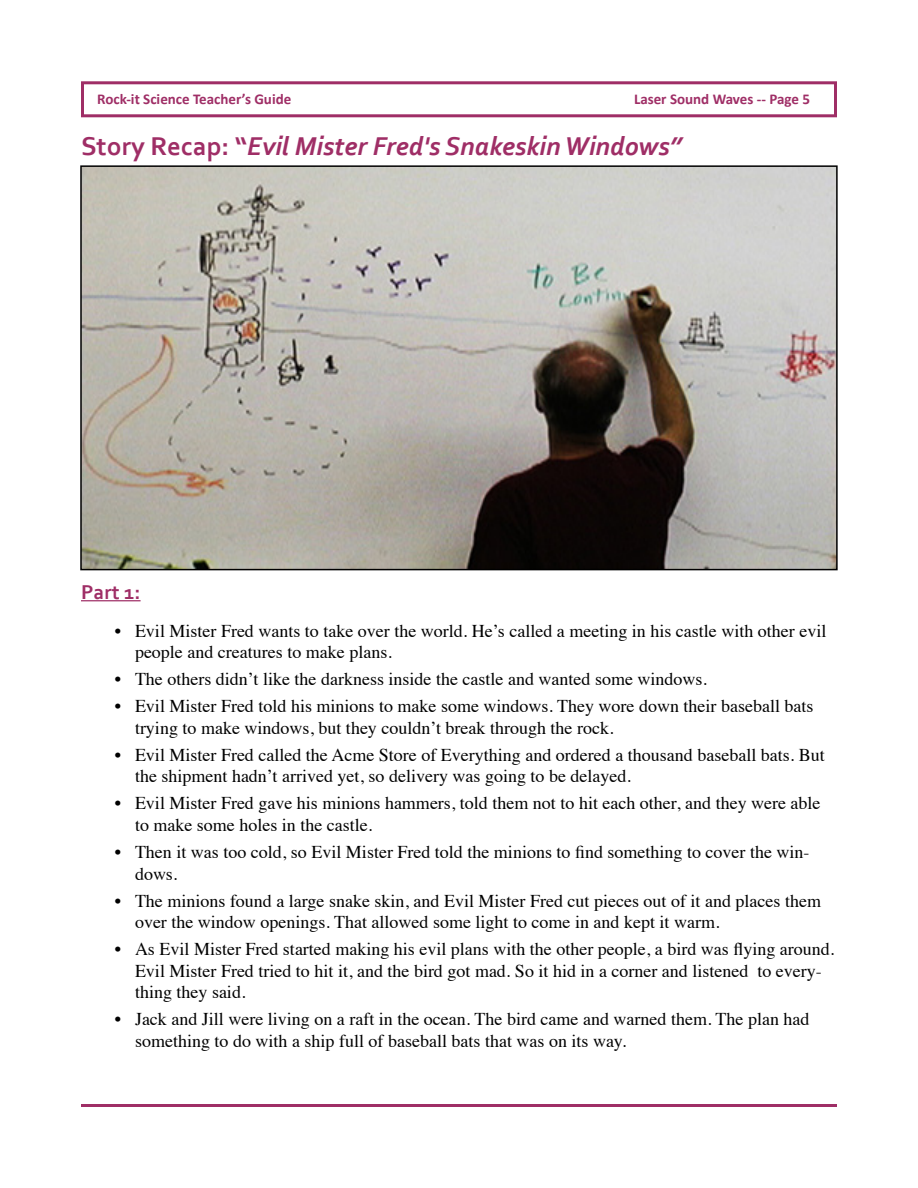
<style>
.page{position:relative;width:918px;height:1188px;background:#fff}
.page>*{position:absolute;margin:0;border:0;box-sizing:border-box;transform-origin:0 0}
.t1{font:italic 700 27px "Corbel";color:#9f2e66}
.t2{font:700 21px "Corbel";color:#9f2e66}
.t3{font:18px/21.6px "Times";color:#000}
.t4{font:700 15px "Calibri";color:#9f2e66}
.s1{font-style:normal}
</style>
<div class="page">
<div style="left:81px;top:81px;width:756px;height:36px;border:3px solid #9f2e66"></div>
<hr style="left:81px;top:1104px;width:756px;height:3px;background:#9f2e66">
<hr style="left:81px;top:600px;width:60px;height:1px;background:#9f2e66">
<img style="left:83px;top:168px;width:752px;height:399px">
<div style="left:80px;top:165px;width:758px;height:405px;border:2px solid #000"></div>
<p class="t4" style="left:97px;top:90px;width:196px">Rock-it Science Teacher’s Guide</p>
<p class="t4" style="left:634px;top:90px;width:177px">Laser Sound Waves -- Page 5</p>
<h1 class="t1" style="left:81px;top:129px;width:603px"><span class="s1">Story Recap: “</span>Evil Mister Fred's Snakeskin Windows”</h1>
<p class="t2" style="left:81px;top:579px;width:61px">Part 1:</p>
<p class="t3" style="left:135px;top:618px;width:693px;text-indent:-20px">• Evil Mister Fred wants to take over the world. He’s called a meeting in his castle with other evil people and creatures to make plans.</p>
<p class="t3" style="left:115px;top:667px;width:591px">• The others didn’t like the darkness inside the castle and wanted some windows.</p>
<p class="t3" style="left:135px;top:694px;width:680px;text-indent:-20px">• Evil Mister Fred told his minions to make some windows. They wore down their baseball bats trying to make windows, but they couldn’t break through the rock.</p>
<p class="t3" style="left:135px;top:742px;width:691px;text-indent:-20px">• Evil Mister Fred called the Acme Store of Everything and ordered a thousand baseball bats. But the shipment hadn’t arrived yet, so delivery was going to be delayed.</p>
<p class="t3" style="left:135px;top:791px;width:687px;text-indent:-20px">• Evil Mister Fred gave his minions hammers, told them not to hit each other, and they were able to make some holes in the castle.</p>
<p class="t3" style="left:135px;top:840px;width:676px;text-indent:-20px">• Then it was too cold, so Evil Mister Fred told the minions to find something to cover the win&shy;dows.</p>
<p class="t3" style="left:135px;top:888px;width:688px;text-indent:-20px">• The minions found a large snake skin, and Evil Mister Fred cut pieces out of it and places them over the window openings. That allowed some light to come in and kept it warm.</p>
<p class="t3" style="left:135px;top:937px;width:698px;text-indent:-20px">• As Evil Mister Fred started making his evil plans with the other people, a bird was flying around.<br>Evil Mister Fred tried to hit it, and the bird got mad. So it hid in a corner and listened to every&shy;thing they said.</p>
<p class="t3" style="left:135px;top:1007px;width:676px;text-indent:-20px">• Jack and Jill were living on a raft in the ocean. The bird came and warned them. The plan had something to do with a ship full of baseball bats that was on its way.</p>
</div>
